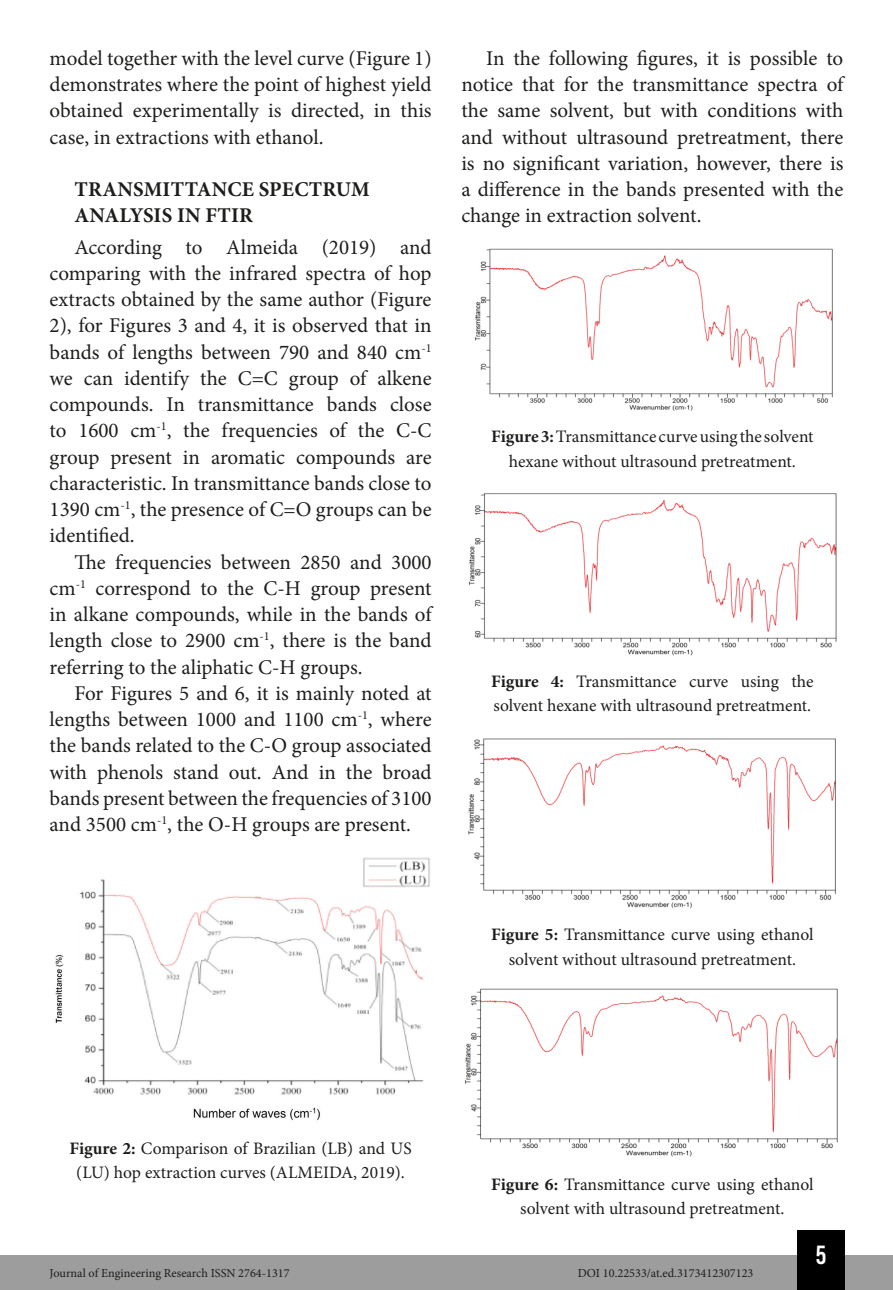
<style>
.page{position:relative;width:893px;height:1290px;background:#fff}
.page>*{position:absolute;margin:0;border:0;box-sizing:border-box;transform-origin:0 0}
.t1{font:26.25px "Bebas Kai";color:#fff}
.t2{font:21px/26.2px "Minion Pro";color:#1d1d1b;text-align:justify}
.t3{font:700 21px/26.2px "Minion Pro";letter-spacing:.01em;color:#1d1d1b}
.t4{font:17.5px/24.5px "Minion Pro";color:#1d1d1b;text-align:center}
.t5{font:12.25px "Minion Pro";color:#1d1d1b}
.s1{font-weight:700}
</style>
<div class="page">
<div style="left:0;top:1255px;width:893px;height:35px;background:#9d9d9d"></div>
<div style="left:797px;top:1230px;width:48px;height:60px;background:#000"></div>
<img style="left:55px;top:857px;width:375px;height:264px">
<img style="left:474px;top:248px;width:359px;height:163px">
<img style="left:468px;top:493px;width:369px;height:163px">
<img style="left:468px;top:738px;width:368px;height:171px">
<img style="left:464px;top:988px;width:374px;height:169px">
<p class="t2" style="left:50px;top:45px;width:384px">model together with the level curve (Figure 1) demonstrates where the point of highest yield obtained experimentally is directed, in this case, in extractions with ethanol.</p>
<p class="t3" style="left:75px;top:176px;width:297px">TRANSMITTANCE SPECTRUM<br>ANALYSIS IN FTIR</p>
<p class="t2" style="left:50px;top:234px;width:384px;text-indent:25px">According to Almeida (2019) and comparing with the infrared spectra of hop extracts obtained by the same author (Figure 2), for Figures 3 and 4, it is observed that in bands of lengths between 790 and 840 cm<sup>-1 </sup>we can identify the C=C group of alkene compounds. In transmittance bands close to 1600 cm<sup>-1</sup>, the frequencies of the C-C group present in aromatic compounds are characteristic. In transmittance bands close to 1390 cm<sup>-1</sup>, the presence of C=O groups can be identified.</p>
<p class="t2" style="left:50px;top:549px;width:384px;text-indent:25px">The frequencies between 2850 and 3000 cm<sup>-1</sup> correspond to the C-H group present in alkane compounds, while in the bands of length close to 2900 cm<sup>-1</sup>, there is the band referring to the aliphatic C-H groups.</p>
<p class="t2" style="left:50px;top:680px;width:384px;text-indent:25px">For Figures 5 and 6, it is mainly noted at lengths between 1000 and 1100 cm<sup>-1</sup>, where the bands related to the C-O group associated with phenols stand out. And in the broad bands present between the frequencies of 3100 and 3500 cm<sup>-1</sup>, the O-H groups are present.</p>
<p class="t2" style="left:461px;top:45px;width:384px;text-indent:25px">In the following figures, it is possible to notice that for the transmittance spectra of the same solvent, but with conditions with and without ultrasound pretreatment, there is no significant variation, however, there is a difference in the bands presented with the change in extraction solvent.</p>
<p class="t4" style="left:491px;top:425px;width:324px"><span class="s1">Figure 3:</span> Transmittance curve using the solvent hexane without ultrasound pretreatment.</p>
<p class="t4" style="left:491px;top:669px;width:324px;text-align:left"><span class="s1">Figure 4:</span> Transmittance curve using the solvent hexane with ultrasound pretreatment.</p>
<p class="t4" style="left:491px;top:922px;width:324px"><span class="s1">Figure 5:</span> Transmittance curve using ethanol solvent without ultrasound pretreatment.</p>
<p class="t4" style="left:69px;top:1136px;width:344px"><span class="s1">Figure 2:</span> Comparison of Brazilian (LB) and US (LU) hop extraction curves (ALMEIDA, 2019).</p>
<p class="t4" style="left:491px;top:1172px;width:324px"><span class="s1">Figure 6:</span> Transmittance curve using ethanol solvent with ultrasound pretreatment.</p>
<p class="t1" style="left:816px;top:1241px;width:12px">5</p>
<p class="t5" style="left:50px;top:1265px;width:242px">Journal of Engineering Research ISSN 2764-1317</p>
<p class="t5" style="left:578px;top:1265px;width:177px">DOI 10.22533/at.ed.3173412307123</p>
</div>
